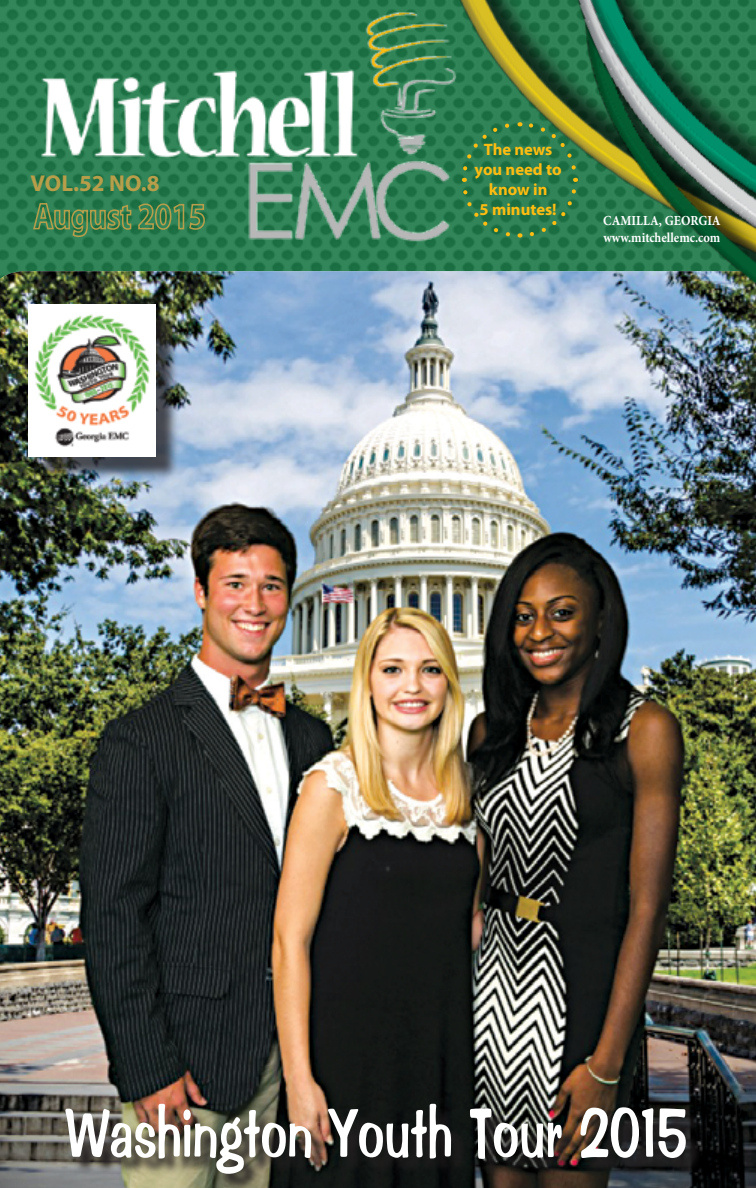
<style>
.page{position:relative;width:756px;height:1188px;background:#fff}
.page>*{position:absolute;margin:0;border:0;box-sizing:border-box;transform-origin:0 0}
.t1{font:700 22.95px "Myriad Pro";color:#b89e4a}
.t2{font:700 16.65px/20px "Myriad Pro";color:#febc11;text-align:center}
.t3{font:700 13.8px/16.5px "Minion Pro";color:#fff;scale:.9 1}
</style>
<div class="page">
<svg style="left:0;top:0;width:443px;height:270px;background:#287b4f"></svg>
<img style="left:38px;top:6px;width:405px;height:240px">
<svg style="left:32px;top:193px;width:174px;height:64px;background:#3b804e"></svg>
<img style="left:0;top:271px;width:756px;height:917px">
<img style="left:443px;top:0;width:117px;height:365px">
<img style="left:560px;top:0;width:196px;height:451px">
<img style="left:573px;top:0;width:183px;height:367px">
<img style="left:0;top:533px;width:10px;height:233px">
<svg style="left:68px;top:1106px;width:635px;height:82px;background:#3f4038"></svg>
<img style="left:65px;top:1104px;width:621px;height:70px">
<div style="left:35px;top:311px;width:144px;height:169px;background:#231f20;opacity:.75"></div>
<img style="left:29px;top:304px;width:127px;height:153px">
<h1 class="t1" style="left:30px;top:168px;width:131px">VOL.52 NO.8</h1>
<p class="t2" style="left:475px;top:139px;width:89px">The news you need to know in<br>5 minutes!</p>
<p class="t3" style="left:603px;top:212px;width:132px">CAMILLA, GEORGIA www.mitchellemc.com</p>
</div>
